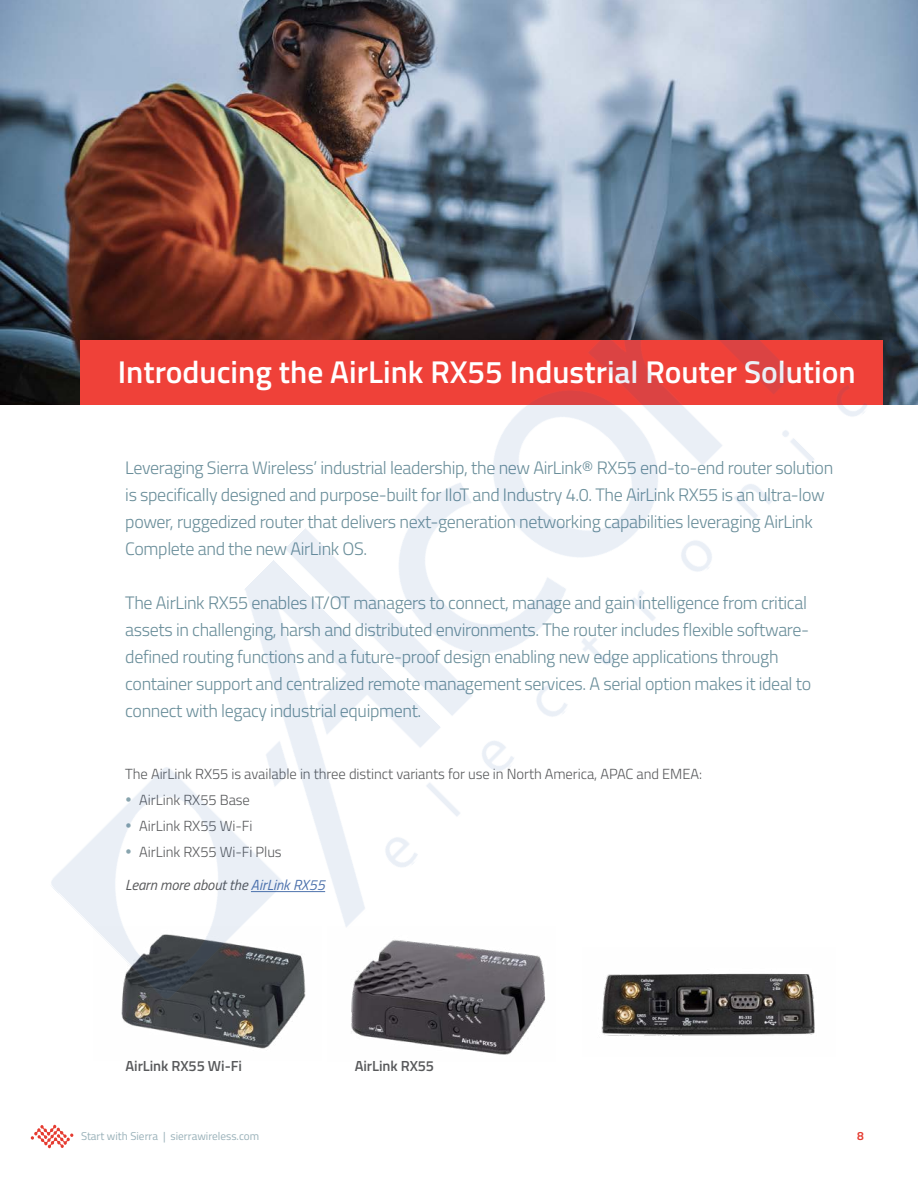
<style>
.page{position:relative;width:918px;height:1188px;background:#fff}
.page>*{position:absolute;margin:0;border:0;box-sizing:border-box;transform-origin:0 0}
.t1{font:600 31.5px "Titillium Web";color:#fff}
.t2{font:300 18px/27px "Titillium Web";letter-spacing:-.02em;color:#6a8e9a}
.t3{font:300 14.7px "Titillium Web";letter-spacing:-.005em;color:#58595b}
.t4{font:italic 14.7px "Titillium Web";letter-spacing:-.005em;color:#58595b}
.t5{font:600 14.7px "Titillium Web";letter-spacing:-.005em;color:#58595b}
.t6{font:600 12px "Titillium Web";color:#e53b30}
.t7{font:11.25px "Titillium Web";color:#99b1b9}
.s1{color:#88a4ae}
.s2{color:#4f73ad}
</style>
<div class="page">
<img style="left:0;top:0;width:918px;height:135px">
<svg style="left:31px;top:1125px;width:42px;height:23px"></svg>
<img style="left:0;top:135px;width:918px;height:918px">
<h1 class="t1" style="left:118px;top:348px;width:740px">Introducing the AirLink RX55 Industrial Router Solution</h1>
<p class="t2" style="left:125px;top:453px;width:710px">Leveraging Sierra Wireless’ industrial leadership, the new AirLink® RX55 end-to-end router solution is specifically designed and purpose-built for IIoT and Industry 4.0. The AirLink RX55 is an ultra-low power, ruggedized router that delivers next-generation networking capabilities leveraging AirLink Complete and the new AirLink OS.</p>
<p class="t2" style="left:125px;top:588px;width:687px">The AirLink RX55 enables IT/OT managers to connect, manage and gain intelligence from critical assets in challenging, harsh and distributed environments. The router includes flexible software&shy;defined routing functions and a future-proof design enabling new edge applications through container support and centralized remote management services. A serial option makes it ideal to connect with legacy industrial equipment.</p>
<p class="t3" style="left:125px;top:763px;width:578px">The AirLink RX55 is available in three distinct variants for use in North America, APAC and EMEA:</p>
<p class="t3" style="left:125px;top:789px;width:126px"><span class="s1">•</span> AirLink RX55 Base</p>
<p class="t3" style="left:125px;top:815px;width:129px"><span class="s1">•</span> AirLink RX55 Wi-Fi</p>
<p class="t3" style="left:125px;top:842px;width:158px"><span class="s1">•</span> AirLink RX55 Wi-Fi Plus</p>
<p class="t4" style="left:125px;top:874px;width:201px">Learn more about the <span class="s2">AirLink RX55</span></p>
<p class="t5" style="left:126px;top:1055px;width:118px">AirLink RX55 Wi-Fi</p>
<p class="t5" style="left:355px;top:1055px;width:81px">AirLink RX55</p>
<p class="t7" style="left:81px;top:1128px;width:180px">Start with Sierra | sierrawireless.com</p>
<p class="t6" style="left:857px;top:1127px;width:8px">8</p>
</div>
